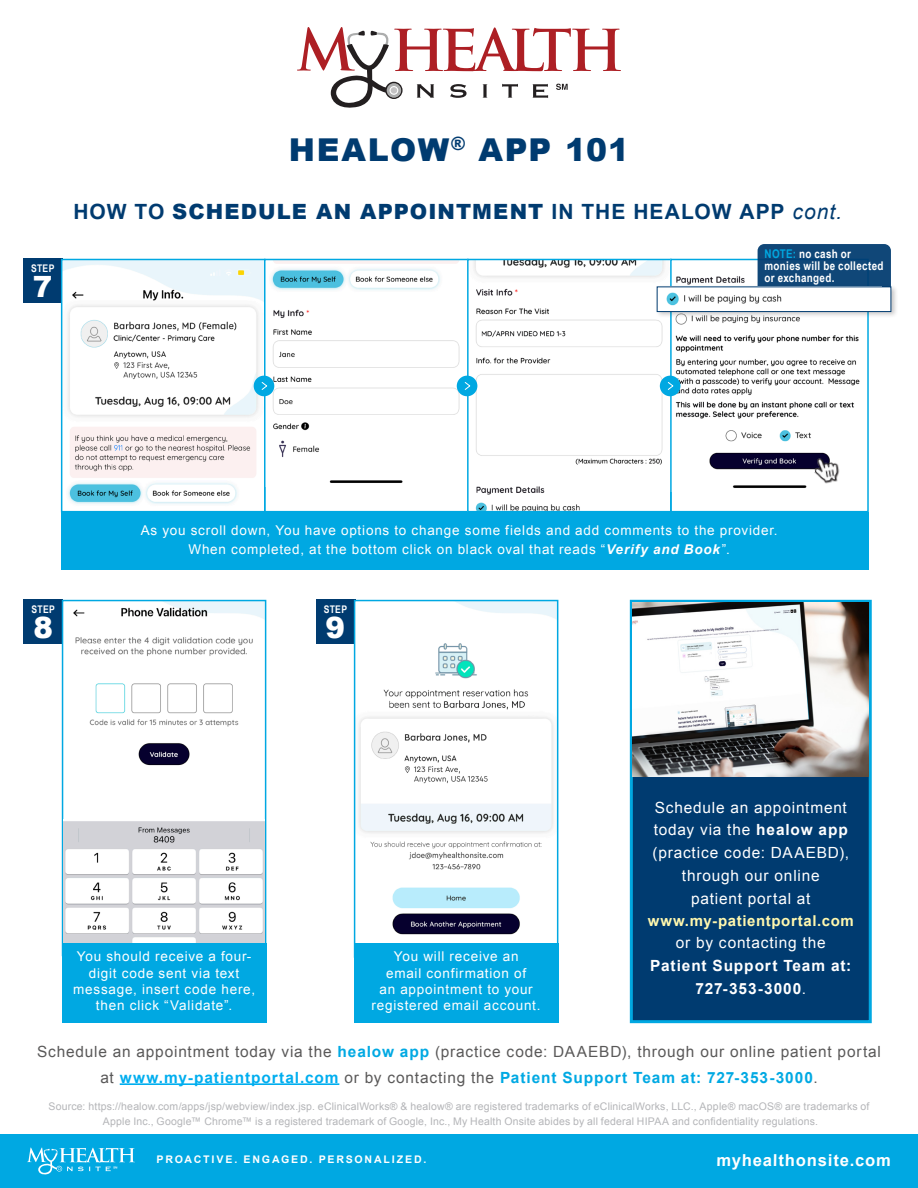
<style>
.page{position:relative;width:918px;height:1188px;background:#fff}
.page>*{position:absolute;margin:0;border:0;box-sizing:border-box;transform-origin:0 0}
.t1{font:900 31.5px "Arial";letter-spacing:.04em;color:#003b70}
.t2{font:900 29.25px "Arial";color:#fff}
.t3{font:900 21px "Arial";letter-spacing:.05em;color:#003b70}
.t4{font:700 16.5px "Arial";color:#fff}
.t5{font:15.45px/25.7px "Arial";letter-spacing:.05em;color:#5a5959;text-align:center}
.t6{font:15.45px/22.6px "Arial";letter-spacing:.05em;color:#fff;text-align:center}
.t7{font:700 15.45px/22.6px "Arial";letter-spacing:.055em;color:#fff;text-align:center}
.t8{font:700 15px "Arial";letter-spacing:.04em;color:#fff8ae}
.t9{font:13.5px/16.2px "Arial";letter-spacing:.055em;color:#fff;text-align:center}
.t10{font:700 12px/12px "Arial Narrow";letter-spacing:.025em;color:#fff}
.t11{font:10.5px/15px "Arial";letter-spacing:.015em;color:#b4b5b8;text-align:center}
.t12{font:700 10.5px "Arial";letter-spacing:.17em;color:#fff}
.t13{font:700 10.5px "Arial Narrow";letter-spacing:.025em;color:#fff}
.s1{font-weight:700}
.s2{font-weight:400;font-style:italic}
.s3{color:#00a8e2}
.s4{font-weight:700;font-style:italic}
.s5{font-weight:400}
.s6{font-weight:700;color:#00a9e3}
.s7{font-weight:700;color:#00aeef}
</style>
<div class="page">
<div style="left:0;top:1134px;width:918px;height:54px;background:#00a8e2"></div>
<svg style="left:27px;top:1148px;width:108px;height:26px"></svg>
<svg style="left:297px;top:27px;width:324px;height:81px"></svg>
<div style="left:23px;top:259px;width:39px;height:44px;background:#003b70"></div>
<img style="left:64px;top:262px;width:199px;height:242px">
<div style="left:61px;top:259px;width:205px;height:253px;border:2px solid #00a8e2"></div>
<img style="left:267px;top:262px;width:199px;height:221px">
<div style="left:264px;top:259px;width:205px;height:253px;border:2px solid #00a8e2"></div>
<img style="left:470px;top:262px;width:199px;height:247px">
<div style="left:467px;top:259px;width:205px;height:253px;border:2px solid #00a8e2"></div>
<img style="left:673px;top:262px;width:187px;height:226px">
<div style="left:670px;top:259px;width:199px;height:253px;border:2px solid #00a8e2"></div>
<div style="left:61px;top:512px;width:808px;height:58px;background:#00a8e2"></div>
<div style="left:316px;top:600px;width:39px;height:44px;background:#003b70"></div>
<div style="left:24px;top:600px;width:39px;height:44px;background:#003b70"></div>
<img style="left:73px;top:603px;width:190px;height:163px">
<div style="left:62px;top:600px;width:204px;height:356px;border:2px solid #00a8e2"></div>
<img style="left:357px;top:603px;width:198px;height:341px">
<div style="left:354px;top:600px;width:204px;height:358px;border:2px solid #00a8e2"></div>
<div style="left:254px;top:376px;width:20px;height:20px;background:#00a8e2;border-radius:50%"></div>
<svg style="left:261px;top:382px;width:7px;height:8px"></svg>
<div style="left:457px;top:376px;width:20px;height:20px;background:#00a8e2;border-radius:50%"></div>
<svg style="left:464px;top:382px;width:7px;height:8px"></svg>
<div style="left:660px;top:376px;width:20px;height:20px;background:#00a8e2;border-radius:50%"></div>
<svg style="left:667px;top:382px;width:7px;height:8px"></svg>
<svg style="left:629px;top:599px;width:243px;height:425px;background:#064579"></svg>
<img style="left:633px;top:602px;width:236px;height:174px">
<img style="left:64px;top:819px;width:201px;height:125px">
<img style="left:812px;top:455px;width:31px;height:32px">
<div style="left:758px;top:244px;width:133px;height:55px;background:#104778;border-radius:7px"></div>
<div style="left:655px;top:285px;width:243px;height:34px;background:#231f20;opacity:.25"></div>
<div style="left:657px;top:287px;width:234px;height:25px;background:#fff"></div>
<img style="left:666px;top:292px;width:116px;height:14px">
<div style="left:657px;top:287px;width:234px;height:25px;border:1px solid #003b70"></div>
<div style="left:62px;top:944px;width:204px;height:79px;background:#00a8e2"></div>
<div style="left:354px;top:944px;width:204px;height:79px;background:#00a8e2"></div>
<hr style="left:120px;top:1083px;width:219px;height:2px;background:#00aeef">
<h1 class="t1" style="left:289px;top:127px;width:342px">HEALOW<sup>®</sup> APP 101</h1>
<p class="t13" style="left:31px;top:260px;width:25px">STEP</p>
<h2 class="t2" style="left:33px;top:265px;width:21px">7</h2>
<h3 class="t3" style="left:73px;top:197px;width:770px"><span class="s1">HOW TO</span> SCHEDULE AN APPOINTMENT <span class="s1">IN THE HEALOW APP</span> <span class="s2">cont.</span></h3>
<p class="t10" style="left:765px;top:247px;width:120px"><span class="s3">NOTE:</span> no cash or monies will be collected or exchanged.</p>
<p class="t13" style="left:32px;top:601px;width:25px">STEP</p>
<h2 class="t2" style="left:34px;top:606px;width:21px">8</h2>
<p class="t9" style="left:141px;top:521px;width:638px;line-height:19.2px">As you scroll down, You have options to change some fields and add comments to the provider.<br>When completed, at the bottom click on black oval that reads “<span class="s4">Verify and Book</span>”.</p>
<p class="t13" style="left:324px;top:601px;width:25px">STEP</p>
<h2 class="t2" style="left:326px;top:606px;width:21px">9</h2>
<p class="t9" style="left:73px;top:949px;width:184px">You should receive a four&shy;digit code sent via text message, insert code here, then click “Validate”.</p>
<p class="t9" style="left:372px;top:949px;width:170px">You will receive an<br>email confirmation of<br>an appointment to your registered email account.</p>
<p class="t6" style="left:653px;top:796px;width:198px">Schedule an appointment today via the <span class="s1">healow app </span>(practice code: DAAEBD), through our online<br>patient portal at</p>
<p class="t8" style="left:648px;top:911px;width:208px">www.my-patientportal.com</p>
<p class="t6" style="left:676px;top:932px;width:151px">or by contacting the</p>
<p class="t7" style="left:650px;top:955px;width:203px">Patient Support Team at:<br>727-353-3000<span class="s5">.</span></p>
<p class="t5" style="left:37px;top:1039px;width:845px">Schedule an appointment today via the <span class="s6">healow app</span> (practice code: DAAEBD), through our online patient portal at <span class="s7">www.my-patientportal.com</span> or by contacting the <span class="s6">Patient Support Team at: 727-353-3000</span>.</p>
<p class="t11" style="left:48px;top:1099px;width:822px">Source: https://healow.com/apps/jsp/webview/index.jsp. eClinicalWorks® &amp; healow® are registered trademarks of eClinicalWorks, LLC., Apple® macOS® are trademarks of<br>Apple Inc., Google™ Chrome™ is a registered trademark of Google, Inc., My Health Onsite abides by all federal HIPAA and confidentiality regulations.</p>
<p class="t12" style="left:157px;top:1152px;width:271px">PROACTIVE. ENGAGED. PERSONALIZED.</p>
<p class="t4" style="left:717px;top:1150px;width:176px">myhealthonsite.com</p>
</div>
